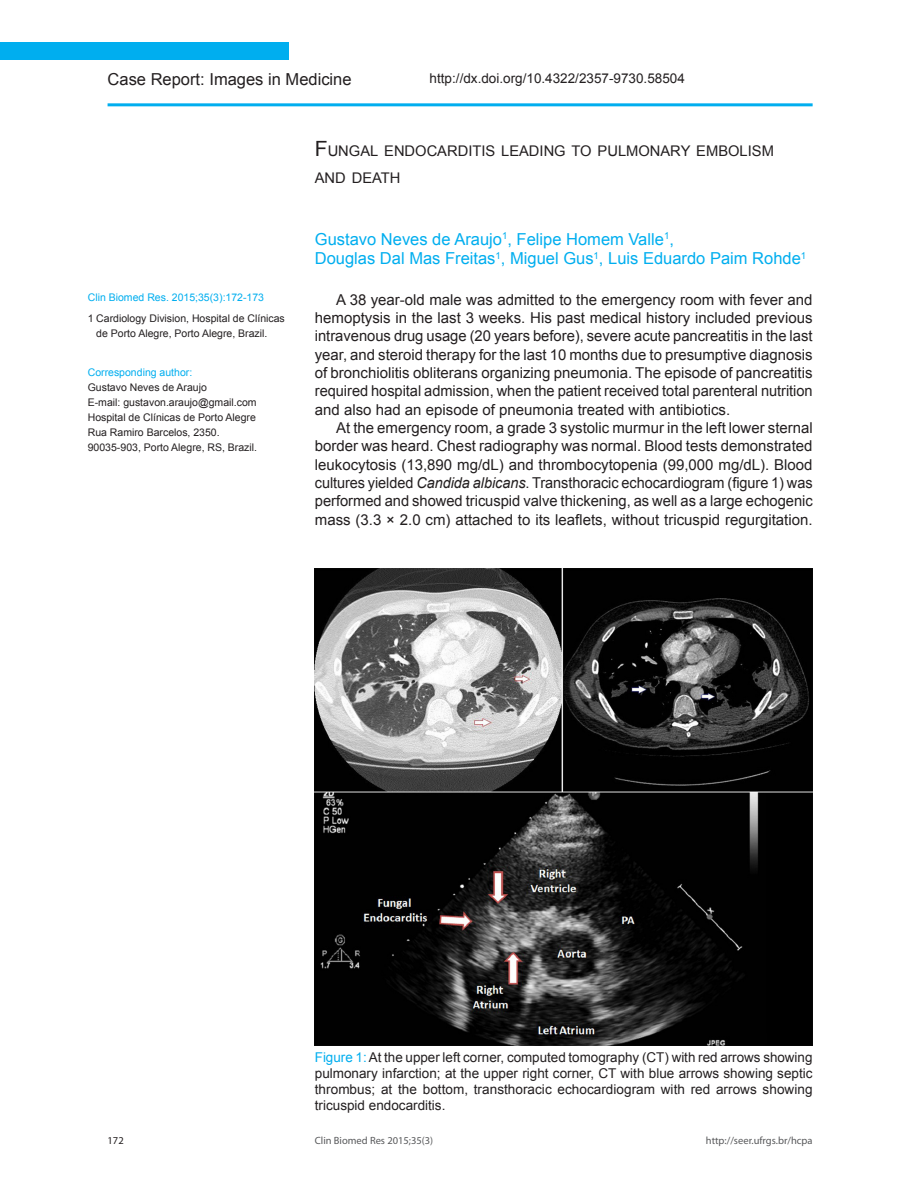
<style>
.page{position:relative;width:919px;height:1191px;background:#fff}
.page>*{position:absolute;margin:0;border:0;box-sizing:border-box;transform-origin:0 0}
.Authors{font:16.5px/19.2px "Arial";color:#00aeef}
.ArticleTypeAlt{font:16.5px "Arial";color:#231f20}
.Paragraph{font:15px/18.3px "Arial";color:#231f20;text-align:justify}
.ArticleTitle{font:14.7px/27px "Arial";color:#231f20}
.FigureCaption{font:13.5px/16.2px "Arial";color:#231f20;text-align:justify}
.ArticleDOIAlt{font:13.5px "Arial";color:#231f20}
.Correspondence{font:10.5px/15px "Arial";color:#231f20}
.Affiliations{font:10.5px/15px "Arial";color:#231f20}
.pubNameFooter{font:10.5px "Myriad Pro";color:#58595b}
.ClinBiomed{font:10.5px "Arial";color:#00aeef}
.pagenumber{font:10.5px "Myriad Pro";color:#231f20}
.s1{font-size:21px}
.s2{color:#00aeef}
.s3{font-style:italic}
</style>
<div class="page">
<div style="left:0;top:43px;width:288px;height:17px;background:#00aeef"></div>
<hr style="left:108px;top:103px;width:704px;height:3px;background:#00aeef">
<img style="left:315px;top:568px;width:497px;height:477px">
<p class="ArticleTypeAlt" style="left:108px;top:68px;width:245px">Case Report: Images in Medicine</p>
<p class="ArticleDOIAlt" style="left:429px;top:69px;width:257px">http://dx.doi.org/10.4322/2357-9730.58504</p>
<p class="ArticleTitle" style="left:315px;top:138px;width:460px"><span class="s1">F</span>UNGAL ENDOCARDITIS LEADING TO PULMONARY EMBOLISM<br>AND DEATH</p>
<p class="ClinBiomed" style="left:88px;top:291px;width:178px">Clin Biomed Res. 2015;35(3):172-173</p>
<p class="Affiliations" style="left:96px;top:311px;width:190px;text-indent:-9px">1 Cardiology Division, Hospital de Clínicas de Porto Alegre, Porto Alegre, Brazil.</p>
<p class="Correspondence" style="left:88px;top:364px;width:171px"><span class="s2">Corresponding author:<br></span>Gustavo Neves de Araujo<br>E-mail: gustavon.araujo@gmail.com<br>Hospital de Clínicas de Porto Alegre<br>Rua Ramiro Barcelos, 2350.<br>90035-903, Porto Alegre, RS, Brazil.</p>
<p class="Authors" style="left:315px;top:230px;width:493px">Gustavo Neves de Araujo<sup>1</sup>, Felipe Homem Valle<sup>1</sup>,<br>Douglas Dal Mas Freitas<sup>1</sup>, Miguel Gus<sup>1</sup>, Luis Eduardo Paim Rohde<sup>1</sup></p>
<p class="Paragraph" style="left:315px;top:290px;width:499px;text-indent:21px">A 38 year-old male was admitted to the emergency room with fever and hemoptysis in the last 3 weeks. His past medical history included previous intravenous drug usage (20 years before), severe acute pancreatitis in the last year, and steroid therapy for the last 10 months due to presumptive diagnosis of bronchiolitis obliterans organizing pneumonia. The episode of pancreatitis required hospital admission, when the patient received total parenteral nutrition and also had an episode of pneumonia treated with antibiotics.</p>
<p class="Paragraph" style="left:315px;top:419px;width:499px;text-indent:21px">At the emergency room, a grade 3 systolic murmur in the left lower sternal border was heard. Chest radiography was normal. Blood tests demonstrated leukocytosis (13,890 mg/dL) and thrombocytopenia (99,000 mg/dL). Blood cultures yielded <span class="s3">Candida albicans</span>. Transthoracic echocardiogram (figure 1) was performed and showed tricuspid valve thickening, as well as a large echogenic mass (3.3 × 2.0 cm) attached to its leaflets, without tricuspid regurgitation.</p>
<p class="FigureCaption" style="left:315px;top:1048px;width:499px"><span class="s2">Figure 1:</span> At the upper left corner, computed tomography (CT) with red arrows showing pulmonary infarction; at the upper right corner, CT with blue arrows showing septic thrombus; at the bottom, transthoracic echocardiogram with red arrows showing tricuspid endocarditis.</p>
<p class="pagenumber" style="left:108px;top:1133px;width:18px">172</p>
<p class="pubNameFooter" style="left:315px;top:1133px;width:120px">Clin Biomed Res 2015;35(3)</p>
<p class="pubNameFooter" style="left:705px;top:1133px;width:108px">http://seer.ufrgs.br/hcpa</p>
</div>
